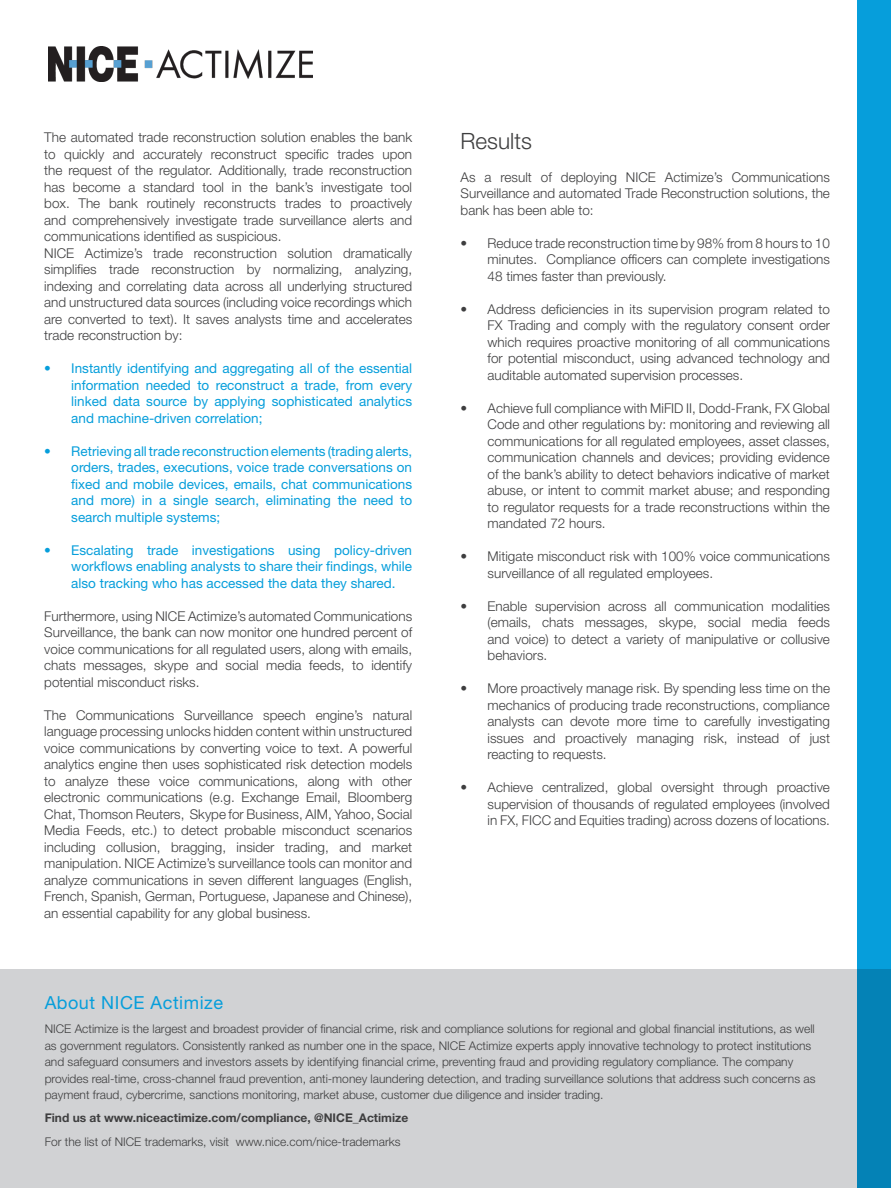
<style>
.page{position:relative;width:891px;height:1188px;background:#fff}
.page>*{position:absolute;margin:0;border:0;box-sizing:border-box;transform-origin:0 0}
.Body_Text_9_11__grey{font:300 22.5px "Helvetica Neue LT Std";color:#3e3e3f}
.About_Nice_Title_11{font:18px "Helvetica Neue LT Std";letter-spacing:.03em;color:#069edb}
.Body_Text_9_11__grey-2{font:300 13.5px/16.5px "Helvetica Neue LT Std";color:#3e3e3f;text-align:justify}
.t1{font:13.5px/16.5px "Helvetica Neue LT Std";color:#069edb;text-align:justify}
.About_Nice_Text_8{font:300 12px/16.5px "Helvetica Neue LT Std";color:#3e3e3f}
.About_Nice_Text_8-2{font:700 12px "Helvetica Neue LT Std";color:#3e3e3f}
</style>
<div class="page">
<div style="left:0;top:970px;width:891px;height:218px;background:#d1d2d4"></div>
<svg style="left:857px;top:0;width:34px;height:1188px;background:#0598d4"></svg>
<img style="left:48px;top:46px;width:264px;height:36px">
<p class="Body_Text_9_11__grey-2" style="left:44px;top:129px;width:369px">The automated trade reconstruction solution enables the bank to quickly and accurately reconstruct specific trades upon the request of the regulator. Additionally, trade reconstruction has become a standard tool in the bank’s investigate tool box. The bank routinely reconstructs trades to proactively and comprehensively investigate trade surveillance alerts and communications identified as suspicious.</p>
<p class="Body_Text_9_11__grey-2" style="left:44px;top:244px;width:369px">NICE Actimize’s trade reconstruction solution dramatically simplifies trade reconstruction by normalizing, analyzing, indexing and correlating data across all underlying structured and unstructured data sources (including voice recordings which are converted to text). It saves analysts time and accelerates trade reconstruction by:</p>
<p class="t1" style="left:71px;top:360px;width:342px;text-indent:-27px">• Instantly identifying and aggregating all of the essential information needed to reconstruct a trade, from every linked data source by applying sophisticated analytics and machine-driven correlation;</p>
<p class="t1" style="left:71px;top:442px;width:342px;text-indent:-27px">• Retrieving all trade reconstruction elements (trading alerts, orders, trades, executions, voice trade conversations on fixed and mobile devices, emails, chat communications and more) in a single search, eliminating the need to search multiple systems;</p>
<p class="t1" style="left:71px;top:541px;width:342px;text-indent:-27px">• Escalating trade investigations using policy-driven workflows enabling analysts to share their findings, while also tracking who has accessed the data they shared.</p>
<p class="Body_Text_9_11__grey-2" style="left:44px;top:607px;width:369px">Furthermore, using NICE Actimize’s automated Communications Surveillance, the bank can now monitor one hundred percent of voice communications for all regulated users, along with emails, chats messages, skype and social media feeds, to identify potential misconduct risks.</p>
<p class="Body_Text_9_11__grey-2" style="left:44px;top:706px;width:369px">The Communications Surveillance speech engine’s natural language processing unlocks hidden content within unstructured voice communications by converting voice to text. A powerful analytics engine then uses sophisticated risk detection models to analyze these voice communications, along with other electronic communications (e.g. Exchange Email, Bloomberg Chat, Thomson Reuters, Skype for Business, AIM, Yahoo, Social Media Feeds, etc.) to detect probable misconduct scenarios including collusion, bragging, insider trading, and market manipulation. NICE Actimize’s surveillance tools can monitor and analyze communications in seven different languages (English, French, Spanish, German, Portuguese, Japanese and Chinese), an essential capability for any global business.</p>
<p class="Body_Text_9_11__grey" style="left:461px;top:127px;width:73px">Results</p>
<p class="Body_Text_9_11__grey-2" style="left:461px;top:168px;width:371px">As a result of deploying NICE Actimize’s Communications Surveillance and automated Trade Reconstruction solutions, the bank has been able to:</p>
<p class="Body_Text_9_11__grey-2" style="left:488px;top:234px;width:344px;text-indent:-27px">• Reduce trade reconstruction time by 98% from 8 hours to 10 minutes. Compliance officers can complete investigations 48 times faster than previously.</p>
<p class="Body_Text_9_11__grey-2" style="left:488px;top:300px;width:344px;text-indent:-27px">• Address deficiencies in its supervision program related to FX Trading and comply with the regulatory consent order which requires proactive monitoring of all communications for potential misconduct, using advanced technology and auditable automated supervision processes.</p>
<p class="Body_Text_9_11__grey-2" style="left:488px;top:399px;width:344px;text-indent:-27px">• Achieve full compliance with MiFID II, Dodd-Frank, FX Global Code and other regulations by: monitoring and reviewing all communications for all regulated employees, asset classes, communication channels and devices; providing evidence of the bank’s ability to detect behaviors indicative of market abuse, or intent to commit market abuse; and responding to regulator requests for a trade reconstructions within the mandated 72 hours.</p>
<p class="Body_Text_9_11__grey-2" style="left:488px;top:548px;width:344px;text-indent:-27px">• Mitigate misconduct risk with 100% voice communications surveillance of all regulated employees.</p>
<p class="Body_Text_9_11__grey-2" style="left:488px;top:597px;width:344px;text-indent:-27px">• Enable supervision across all communication modalities (emails, chats messages, skype, social media feeds and voice) to detect a variety of manipulative or collusive behaviors.</p>
<p class="Body_Text_9_11__grey-2" style="left:488px;top:680px;width:344px;text-indent:-27px">• More proactively manage risk. By spending less time on the mechanics of producing trade reconstructions, compliance analysts can devote more time to carefully investigating issues and proactively managing risk, instead of just reacting to requests.</p>
<p class="Body_Text_9_11__grey-2" style="left:488px;top:779px;width:344px;text-indent:-27px">• Achieve centralized, global oversight through proactive supervision of thousands of regulated employees (involved in FX, FICC and Equities trading) across dozens of locations.</p>
<p class="About_Nice_Title_11" style="left:45px;top:991px;width:180px">About NICE Actimize</p>
<p class="About_Nice_Text_8" style="left:45px;top:1020px;width:772px">NICE Actimize is the largest and broadest provider of financial crime, risk and compliance solutions for regional and global financial institutions, as well as government regulators. Consistently ranked as number one in the space, NICE Actimize experts apply innovative technology to protect institutions and safeguard consumers and investors assets by identifying financial crime, preventing fraud and providing regulatory compliance. The company provides real-time, cross-channel fraud prevention, anti-money laundering detection, and trading surveillance solutions that address such concerns as payment fraud, cybercrime, sanctions monitoring, market abuse, customer due diligence and insider trading.</p>
<p class="About_Nice_Text_8-2" style="left:45px;top:1111px;width:365px">Find us at www.niceactimize.com/compliance, @NICE_Actimize</p>
<p class="About_Nice_Text_8" style="left:45px;top:1133px;width:357px">For the list of NICE trademarks, visit www.nice.com/nice-trademarks</p>
</div>
